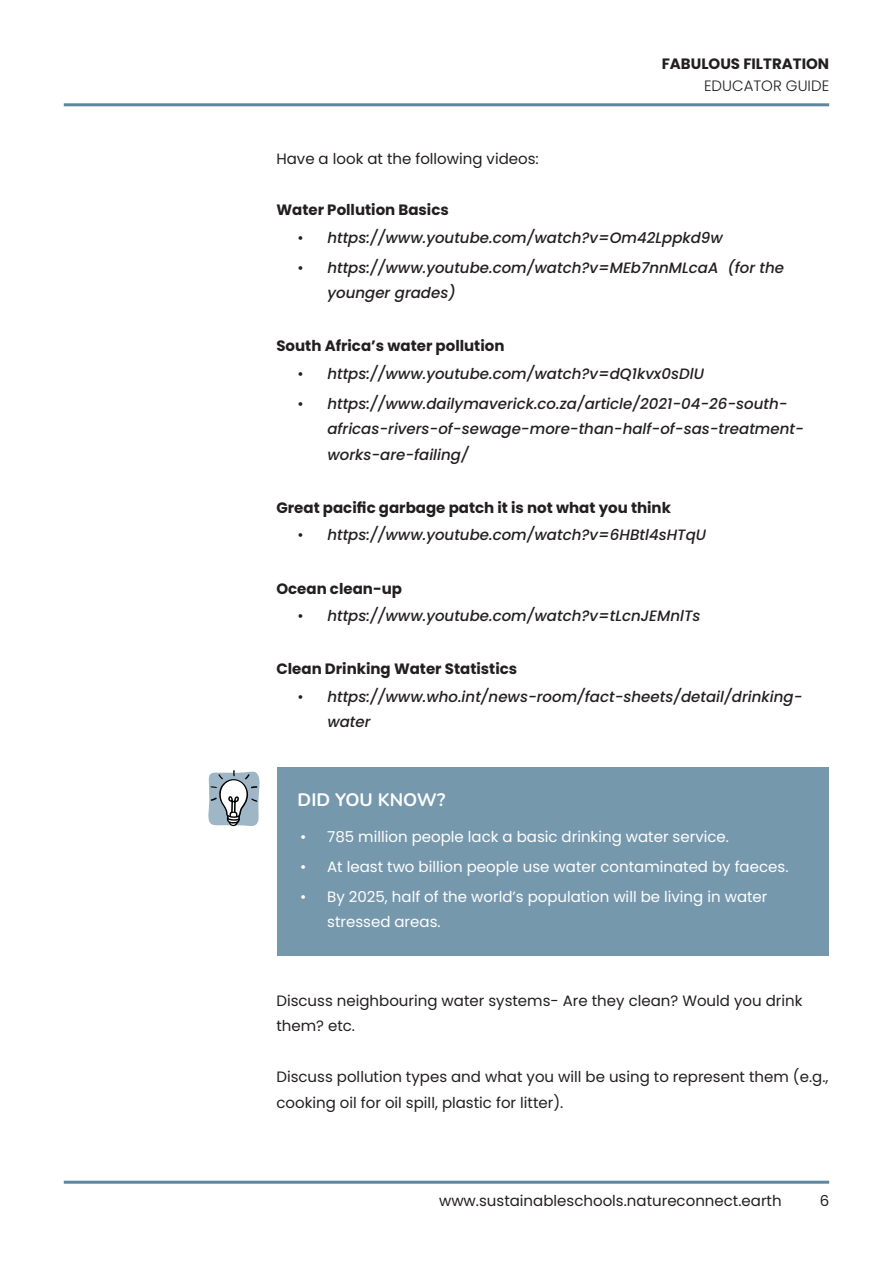
<style>
.page{position:relative;width:893px;height:1263px;background:#fff}
.page>*{position:absolute;margin:0;border:0;box-sizing:border-box;transform-origin:0 0}
.Did_You_Know_Heading{font:700 18px "Nunito";color:#fff}
.t1{font:italic 500 15px/25.5px "Poppins";color:#231f20}
.Basic_Body{font:15px/25.5px "Poppins";color:#231f20}
.t2{font:15px/25.5px "Poppins";color:#fff}
.Basic_Body-2{font:700 15px "Poppins";color:#231f20}
.t3{font:300 15px "Poppins";color:#231f20}
.s1{font-weight:400;font-style:normal}
</style>
<div class="page">
<div style="left:277px;top:767px;width:551px;height:189px;background:#7698ad"></div>
<svg style="left:208px;top:770px;width:52px;height:56px"></svg>
<hr style="left:64px;top:1181px;width:765px;height:3px;background:#5e869f">
<hr style="left:64px;top:103px;width:765px;height:3px;background:#5e869f">
<p class="Basic_Body-2" style="left:662px;top:55px;width:169px">FABULOUS FILTRATION</p>
<p class="t3" style="left:704px;top:77px;width:127px">EDUCATOR GUIDE</p>
<p class="Basic_Body" style="left:276px;top:146px;width:264px">Have a look at the following videos:</p>
<p class="Basic_Body-2" style="left:276px;top:201px;width:174px">Water Pollution Basics</p>
<p class="t1" style="left:298px;top:225px;width:427px"><span class="s1">•</span> https://www.youtube.com/watch?v=Om42Lppkd9w</p>
<p class="t1" style="left:327px;top:255px;width:458px;text-indent:-30px"><span class="s1">•</span> https://www.youtube.com/watch?v=MEb7nnMLcaA (for the younger grades)</p>
<p class="Basic_Body-2" style="left:276px;top:337px;width:230px">South Africa’s water pollution</p>
<p class="t1" style="left:298px;top:361px;width:408px"><span class="s1">•</span> https://www.youtube.com/watch?v=dQ1kvx0sDlU</p>
<p class="t1" style="left:327px;top:391px;width:478px;text-indent:-30px"><span class="s1">•</span> https://www.dailymaverick.co.za/article/2021-04-26-south&shy;africas-rivers-of-sewage-more-than-half-of-sas-treatment&shy;works-are-failing/</p>
<p class="Basic_Body-2" style="left:276px;top:499px;width:396px">Great pacific garbage patch it is not what you think</p>
<p class="t1" style="left:298px;top:522px;width:410px"><span class="s1">•</span> https://www.youtube.com/watch?v=6HBtl4sHTqU</p>
<p class="Basic_Body-2" style="left:276px;top:580px;width:127px">Ocean clean-up</p>
<p class="t1" style="left:298px;top:603px;width:404px"><span class="s1">•</span> https://www.youtube.com/watch?v=tLcnJEMnlTs</p>
<p class="Basic_Body-2" style="left:276px;top:660px;width:242px">Clean Drinking Water Statistics</p>
<p class="t1" style="left:327px;top:684px;width:476px;text-indent:-30px"><span class="s1">•</span> https://www.who.int/news-room/fact-sheets/detail/drinking&shy;water</p>
<p class="Did_You_Know_Heading" style="left:298px;top:787px;width:149px">DID YOU KNOW?</p>
<p class="t2" style="left:300px;top:824px;width:430px">• 785 million people lack a basic drinking water service.</p>
<p class="t2" style="left:300px;top:854px;width:490px">• At least two billion people use water contaminated by faeces.</p>
<p class="t2" style="left:327px;top:884px;width:442px;text-indent:-27px">• By 2025, half of the world’s population will be living in water stressed areas.</p>
<p class="Basic_Body" style="left:276px;top:988px;width:528px">Discuss neighbouring water systems- Are they clean? Would you drink them? etc.</p>
<p class="Basic_Body" style="left:276px;top:1064px;width:553px">Discuss pollution types and what you will be using to represent them (e.g., cooking oil for oil spill, plastic for litter).</p>
<p class="Basic_Body" style="left:439px;top:1188px;width:344px">www.sustainableschools.natureconnect.earth</p>
<p class="Basic_Body" style="left:820px;top:1188px;width:11px">6</p>
</div>
